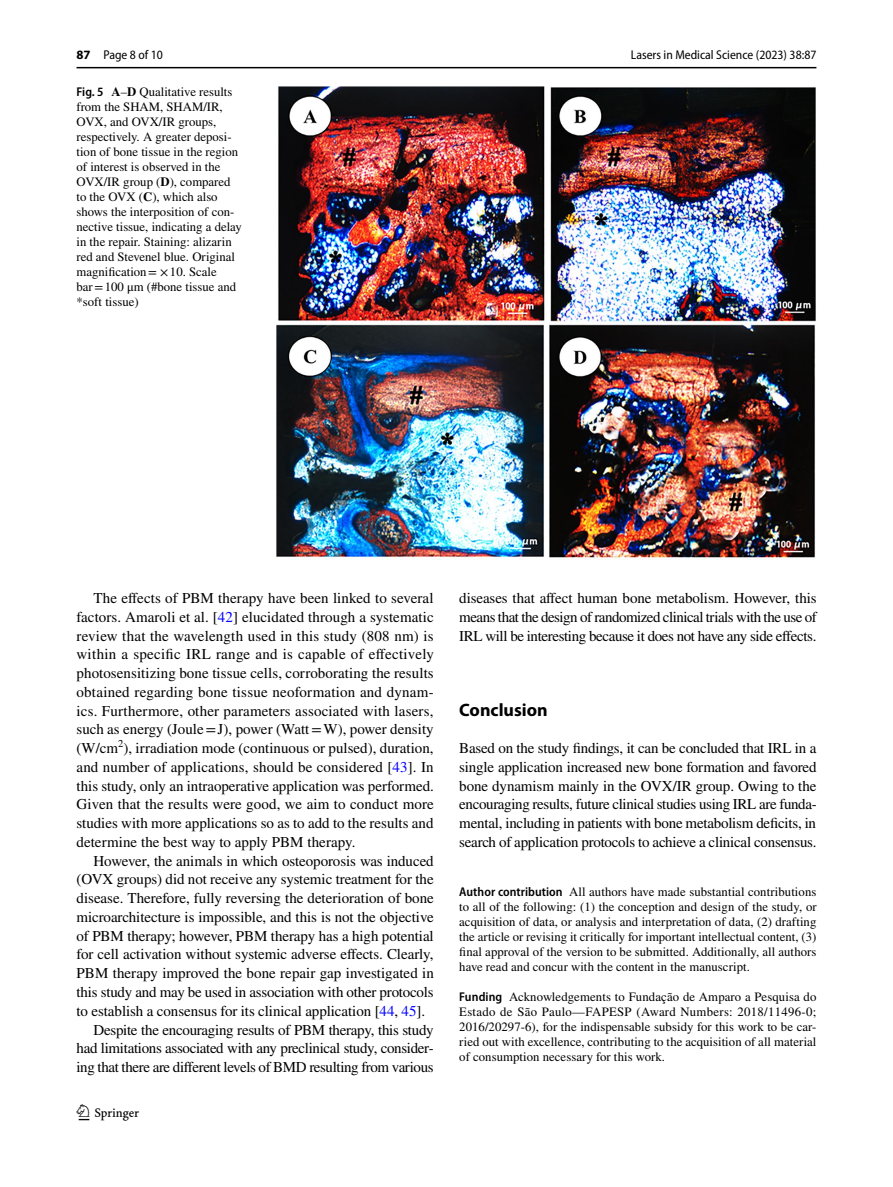
<style>
.page{position:relative;width:893px;height:1187px;background:#fff}
.page>*{position:absolute;margin:0;border:0;box-sizing:border-box;transform-origin:0 0}
.t1{font:22.5px "Springnew Regular 2";color:#000}
.t2{font:700 18px "Myriad Pro";color:#000}
.t3{font:15px/18.8px "STIX";letter-spacing:-.005em;color:#000;text-align:justify}
.t4{font:15px "STIX";letter-spacing:-.025em;color:#000}
.t5{font:12.75px/15px "STIX";color:#000;text-align:justify}
.t6{font:semi-condensed 12.75px "Myriad Pro";color:#000}
.s1{font-weight:700;font-stretch:normal}
.s2{font-family:"Myriad Pro";font-weight:600;font-stretch:semi-condensed}
.s3{font-weight:700}
.s4{color:#00f}
</style>
<div class="page">
<hr style="left:77px;top:67px;width:739px;height:1px;background:#000">
<img style="left:276px;top:87px;width:540px;height:472px">
<p class="t6" style="left:77px;top:48px;width:88px"><span class="s1">87</span> Page 8 of 10</p>
<p class="t5" style="left:77px;top:85px;width:167px;text-align:left"><span class="s2">Fig. 5</span> <span class="s3">A</span>–<span class="s3">D</span> Qualitative results from the SHAM, SHAM/IR,<br>OVX, and OVX/IR groups, respectively. A greater deposi&shy;tion of bone tissue in the region of interest is observed in the<br>OVX/IR group (<span class="s3">D</span>), compared to the OVX (<span class="s3">C</span>), which also shows the interposition of con&shy;nective tissue, indicating a delay in the repair. Staining: alizarin red and Stevenel blue. Original magnification= ×10. Scale bar=100 μm (#bone tissue and *soft tissue)</p>
<p class="t6" style="left:631px;top:48px;width:187px">Lasers in Medical Science (2023) 38:87</p>
<p class="t3" style="left:77px;top:589px;width:359px;text-indent:17px">The effects of PBM therapy have been linked to several factors. Amaroli et al. [<span class="s4">42</span>] elucidated through a systematic review that the wavelength used in this study (808 nm) is within a specific IRL range and is capable of effectively photosensitizing bone tissue cells, corroborating the results obtained regarding bone tissue neoformation and dynam&shy;ics. Furthermore, other parameters associated with lasers, such as energy (Joule=J), power (Watt=W), power density (W/cm<sup>2</sup>), irradiation mode (continuous or pulsed), duration, and number of applications, should be considered [<span class="s4">43</span>]. In this study, only an intraoperative application was performed.<br>Given that the results were good, we aim to conduct more studies with more applications so as to add to the results and determine the best way to apply PBM therapy.</p>
<p class="t3" style="left:94px;top:852px;width:342px">However, the animals in which osteoporosis was induced</p>
<p class="t3" style="left:77px;top:871px;width:359px">(OVX groups) did not receive any systemic treatment for the</p>
<p class="t3" style="left:77px;top:889px;width:359px">disease. Therefore, fully reversing the deterioration of bone</p>
<p class="t3" style="left:77px;top:908px;width:359px">microarchitecture is impossible, and this is not the objective</p>
<p class="t3" style="left:77px;top:927px;width:359px">of PBM therapy; however, PBM therapy has a high potential</p>
<p class="t3" style="left:77px;top:946px;width:358px">for cell activation without systemic adverse effects. Clearly,</p>
<p class="t3" style="left:77px;top:964px;width:359px">PBM therapy improved the bone repair gap investigated in</p>
<p class="t3" style="left:77px;top:983px;width:359px">this study and may be used in association with other protocols</p>
<p class="t3" style="left:77px;top:1002px;width:350px">to establish a consensus for its clinical application [<span class="s4">44</span>, <span class="s4">45</span>].</p>
<p class="t3" style="left:94px;top:1021px;width:342px">Despite the encouraging results of PBM therapy, this study</p>
<p class="t4" style="left:77px;top:1037px;width:359px">had limitations associated with any preclinical study, consider-</p>
<p class="t4" style="left:77px;top:1056px;width:359px">ing that there are different levels of BMD resulting from various</p>
<h1 class="t1" style="left:79px;top:1104px;width:62px">1 3</h1>
<p class="t3" style="left:459px;top:589px;width:359px">diseases that affect human bone metabolism. However, this means that the design of randomized clinical trials with the use of IRL will be interesting because it does not have any side effects.</p>
<p class="t2" style="left:459px;top:697px;width:90px">Conclusion</p>
<p class="t3" style="left:459px;top:739px;width:359px">Based on the study findings, it can be concluded that IRL in a single application increased new bone formation and favored bone dynamism mainly in the OVX/IR group. Owing to the encouraging results, future clinical studies using IRL are funda&shy;mental, including in patients with bone metabolism deficits, in search of application protocols to achieve a clinical consensus.</p>
<p class="t5" style="left:459px;top:884px;width:359px"><span class="s2">Author contribution</span> All authors have made substantial contributions to all of the following: (1) the conception and design of the study, or acquisition of data, or analysis and interpretation of data, (2) drafting the article or revising it critically for important intellectual content, (3) final approval of the version to be submitted. Additionally, all authors have read and concur with the content in the manuscript.</p>
<p class="t5" style="left:459px;top:989px;width:359px"><span class="s2">Funding</span> Acknowledgements to Fundação de Amparo a Pesquisa do Estado de São Paulo—FAPESP (Award Numbers: 2018/11496-0; 2016/20297-6), for the indispensable subsidy for this work to be car&shy;ried out with excellence, contributing to the acquisition of all material of consumption necessary for this work.</p>
</div>
